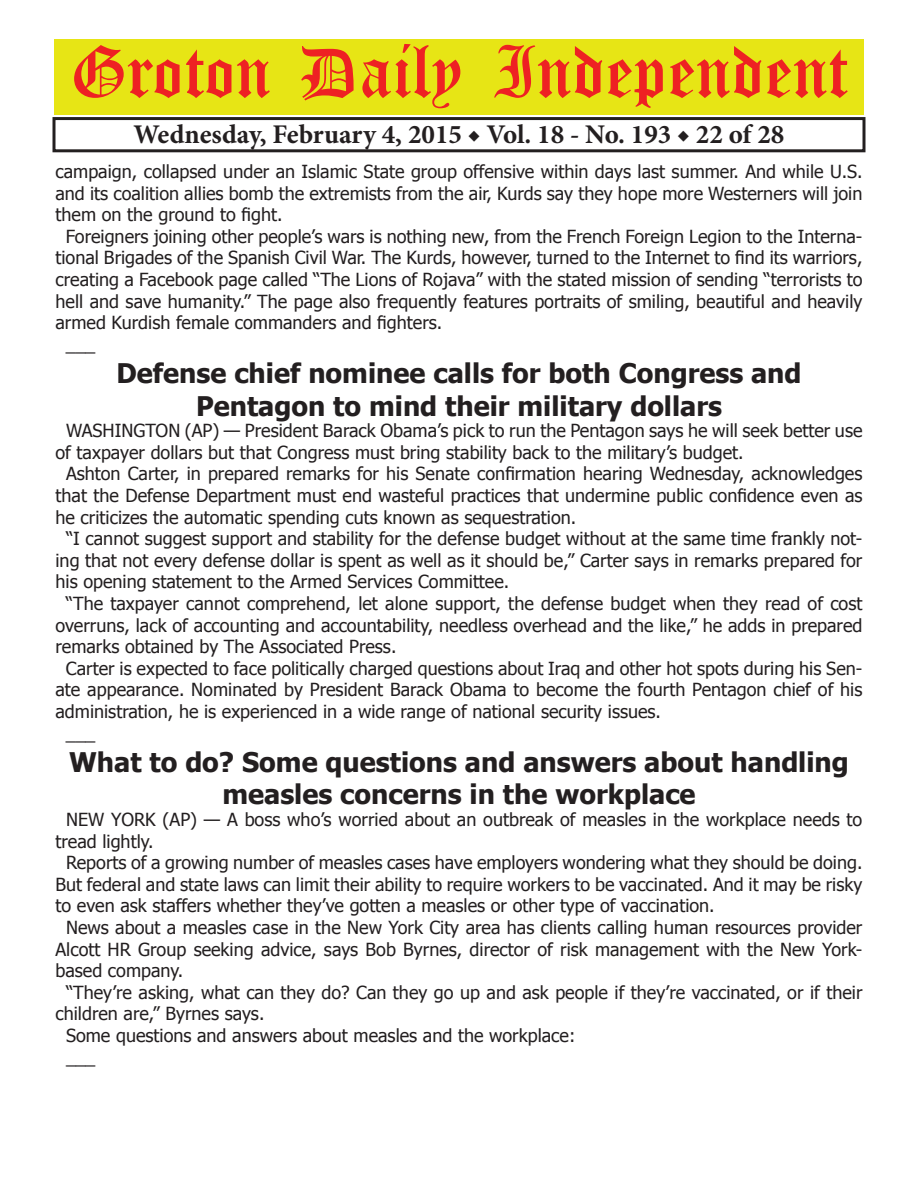
<style>
.page{position:relative;width:918px;height:1188px;background:#fff}
.page>*{position:absolute;margin:0;border:0;box-sizing:border-box;transform-origin:0 0}
.t1{font:54px "Old English Five";color:#ee2123}
.t2{font:700 27px/32.4px "Tahoma";color:#231f20;text-align:center}
.t3{font:700 27px "Minion Pro";color:#231f20}
.t4{font:18px "Tahoma";color:#231f20}
</style>
<div class="page">
<div style="left:52px;top:117px;width:814px;height:35px;border:3px solid #231f20"></div>
<div style="left:54px;top:40px;width:810px;height:75px;background:#e7e515"></div>
<h1 class="t1" style="left:70px;top:47px;width:779px">Groton Daily Independent</h1>
<h2 class="t3" style="left:134px;top:116px;width:652px">Wednesday, February 4, 2015 ◆ Vol. 18 - No. 193 ◆ 22 of 28</h2>
<p class="t4" style="left:56px;top:159px;width:808px">campaign, collapsed under an Islamic State group offensive within days last summer. And while U.S.</p>
<p class="t4" style="left:56px;top:181px;width:808px">and its coalition allies bomb the extremists from the air, Kurds say they hope more Westerners will join</p>
<p class="t4" style="left:56px;top:203px;width:229px">them on the ground to fight.</p>
<p class="t4" style="left:66px;top:224px;width:798px">Foreigners joining other people’s wars is nothing new, from the French Foreign Legion to the Interna-</p>
<p class="t4" style="left:56px;top:246px;width:808px">tional Brigades of the Spanish Civil War. The Kurds, however, turned to the Internet to find its warriors,</p>
<p class="t4" style="left:56px;top:267px;width:809px">creating a Facebook page called “The Lions of Rojava” with the stated mission of sending “terrorists to</p>
<p class="t4" style="left:56px;top:289px;width:808px">hell and save humanity.” The page also frequently features portraits of smiling, beautiful and heavily</p>
<p class="t4" style="left:56px;top:311px;width:388px">armed Kurdish female commanders and fighters.</p>
<p class="t4" style="left:66px;top:332px;width:31px">___</p>
<h2 class="t2" style="left:116px;top:355px;width:687px">Defense chief nominee calls for both Congress and<br>Pentagon to mind their military dollars</h2>
<p class="t4" style="left:66px;top:419px;width:798px">WASHINGTON (AP) — President Barack Obama’s pick to run the Pentagon says he will seek better use</p>
<p class="t4" style="left:56px;top:440px;width:690px">of taxpayer dollars but that Congress must bring stability back to the military’s budget.</p>
<p class="t4" style="left:66px;top:462px;width:798px">Ashton Carter, in prepared remarks for his Senate confirmation hearing Wednesday, acknowledges</p>
<p class="t4" style="left:56px;top:483px;width:808px">that the Defense Department must end wasteful practices that undermine public confidence even as</p>
<p class="t4" style="left:56px;top:505px;width:522px">he criticizes the automatic spending cuts known as sequestration.</p>
<p class="t4" style="left:66px;top:527px;width:798px">“I cannot suggest support and stability for the defense budget without at the same time frankly not-</p>
<p class="t4" style="left:56px;top:548px;width:808px">ing that not every defense dollar is spent as well as it should be,” Carter says in remarks prepared for</p>
<p class="t4" style="left:56px;top:570px;width:455px">his opening statement to the Armed Services Committee.</p>
<p class="t4" style="left:66px;top:591px;width:798px">“The taxpayer cannot comprehend, let alone support, the defense budget when they read of cost</p>
<p class="t4" style="left:56px;top:613px;width:808px">overruns, lack of accounting and accountability, needless overhead and the like,” he adds in prepared</p>
<p class="t4" style="left:56px;top:635px;width:342px">remarks obtained by The Associated Press.</p>
<p class="t4" style="left:66px;top:656px;width:798px">Carter is expected to face politically charged questions about Iraq and other hot spots during his Sen-</p>
<p class="t4" style="left:56px;top:678px;width:808px">ate appearance. Nominated by President Barack Obama to become the fourth Pentagon chief of his</p>
<p class="t4" style="left:56px;top:699px;width:607px">administration, he is experienced in a wide range of national security issues.</p>
<p class="t4" style="left:66px;top:721px;width:31px">___</p>
<h2 class="t2" style="left:69px;top:744px;width:781px">What to do? Some questions and answers about handling measles concerns in the workplace</h2>
<p class="t4" style="left:66px;top:807px;width:798px">NEW YORK (AP) — A boss who’s worried about an outbreak of measles in the workplace needs to</p>
<p class="t4" style="left:56px;top:829px;width:100px">tread lightly.</p>
<p class="t4" style="left:66px;top:851px;width:798px">Reports of a growing number of measles cases have employers wondering what they should be doing.</p>
<p class="t4" style="left:56px;top:872px;width:808px">But federal and state laws can limit their ability to require workers to be vaccinated. And it may be risky</p>
<p class="t4" style="left:56px;top:894px;width:661px">to even ask staffers whether they’ve gotten a measles or other type of vaccination.</p>
<p class="t4" style="left:66px;top:915px;width:798px">News about a measles case in the New York City area has clients calling human resources provider</p>
<p class="t4" style="left:56px;top:937px;width:808px">Alcott HR Group seeking advice, says Bob Byrnes, director of risk management with the New York-</p>
<p class="t4" style="left:56px;top:959px;width:129px">based company.</p>
<p class="t4" style="left:66px;top:980px;width:798px">“They’re asking, what can they do? Can they go up and ask people if they’re vaccinated, or if their</p>
<p class="t4" style="left:56px;top:1002px;width:210px">children are,” Byrnes says.</p>
<p class="t4" style="left:66px;top:1023px;width:511px">Some questions and answers about measles and the workplace:</p>
<p class="t4" style="left:66px;top:1045px;width:31px">___</p>
</div>
